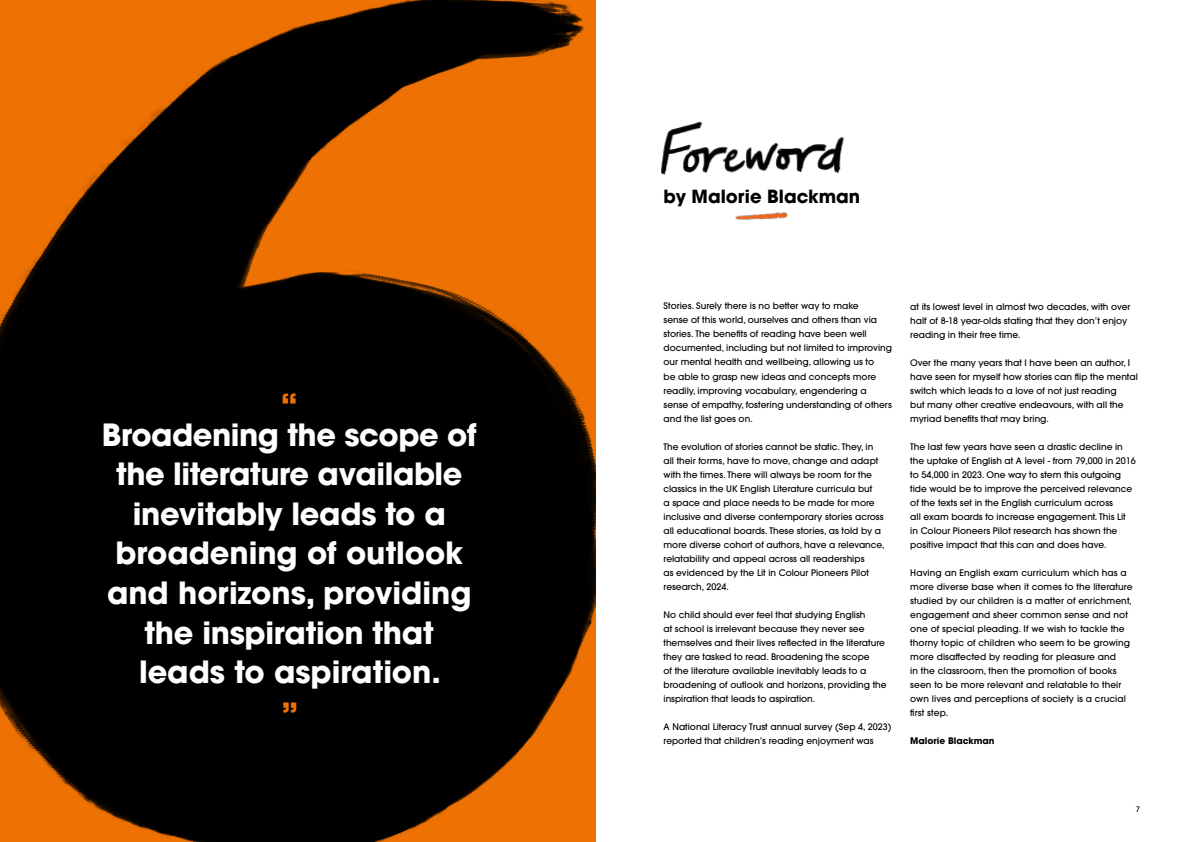
<style>
.page{position:relative;width:1191px;height:842px;background:#fff}
.page>*{position:absolute;margin:0;border:0;box-sizing:border-box;transform-origin:0 0}
.t1{font:700 30.4px/39.6px "ITC Avant Garde Std";letter-spacing:-.01em;color:#fff;text-align:center}
.t2{font:700 30.4px "ITC Avant Garde Std";color:#ee7203}
.t3{font:700 18px "ITC Avant Garde Std";color:#000}
.t4{font:500 9px/14px "ITC Avant Garde Std";color:#000}
.t5{font:700 9px "ITC Avant Garde Std";color:#000}
.t6{font:500 7.5px "ITC Avant Garde Std";color:#000}
</style>
<div class="page">
<img style="left:0;top:0;width:595px;height:842px">
<img style="left:735px;top:212px;width:53px;height:8px">
<img style="left:661px;top:121px;width:183px;height:54px">
<h1 class="t2" style="left:281px;top:384px;width:18px">“</h1>
<h1 class="t1" style="left:102px;top:414px;width:376px">Broadening the scope of the literature available inevitably leads to a broadening of outlook and horizons, providing the inspiration that leads to aspiration.</h1>
<h1 class="t2" style="left:281px;top:693px;width:18px">”</h1>
<h2 class="t3" style="left:663px;top:185px;width:198px">by Malorie Blackman</h2>
<p class="t4" style="left:663px;top:299px;width:230px">Stories. Surely there is no better way to make<br>sense of this world, ourselves and others than via stories. The benefits of reading have been well documented, including but not limited to improving our mental health and wellbeing, allowing us to<br>be able to grasp new ideas and concepts more readily, improving vocabulary, engendering a sense of empathy, fostering understanding of others and the list goes on.</p>
<p class="t4" style="left:663px;top:439px;width:222px">The evolution of stories cannot be static. They, in all their forms, have to move, change and adapt with the times. There will always be room for the classics in the UK English Literature curricula but<br>a space and place needs to be made for more inclusive and diverse contemporary stories across all educational boards. These stories, as told by a more diverse cohort of authors, have a relevance, relatability and appeal across all readerships<br>as evidenced by the Lit in Colour Pioneers Pilot research, 2024.</p>
<p class="t4" style="left:663px;top:607px;width:224px">No child should ever feel that studying English<br>at school is irrelevant because they never see themselves and their lives reflected in the literature they are tasked to read. Broadening the scope<br>of the literature available inevitably leads to a broadening of outlook and horizons, providing the inspiration that leads to aspiration.</p>
<p class="t4" style="left:663px;top:719px;width:229px">A National Literacy Trust annual survey (Sep 4, 2023) reported that children’s reading enjoyment was</p>
<p class="t4" style="left:910px;top:299px;width:221px">at its lowest level in almost two decades, with over half of 8-18 year-olds stating that they don’t enjoy reading in their free time.</p>
<p class="t4" style="left:910px;top:355px;width:229px">Over the many years that I have been an author, I have seen for myself how stories can flip the mental switch which leads to a love of not just reading<br>but many other creative endeavours, with all the myriad benefits that may bring.</p>
<p class="t4" style="left:910px;top:439px;width:227px">The last few years have seen a drastic decline in the uptake of English at A level - from 79,000 in 2016 to 54,000 in 2023. One way to stem this outgoing tide would be to improve the perceived relevance of the texts set in the English curriculum across<br>all exam boards to increase engagement. This Lit<br>in Colour Pioneers Pilot research has shown the positive impact that this can and does have.</p>
<p class="t4" style="left:910px;top:565px;width:224px">Having an English exam curriculum which has a more diverse base when it comes to the literature studied by our children is a matter of enrichment, engagement and sheer common sense and not one of special pleading. If we wish to tackle the thorny topic of children who seem to be growing more disaffected by reading for pleasure and<br>in the classroom, then the promotion of books seen to be more relevant and relatable to their own lives and perceptions of society is a crucial first step.</p>
<p class="t5" style="left:910px;top:734px;width:86px">Malorie Blackman</p>
<p class="t6" style="left:1135px;top:805px;width:6px">7</p>
</div>
